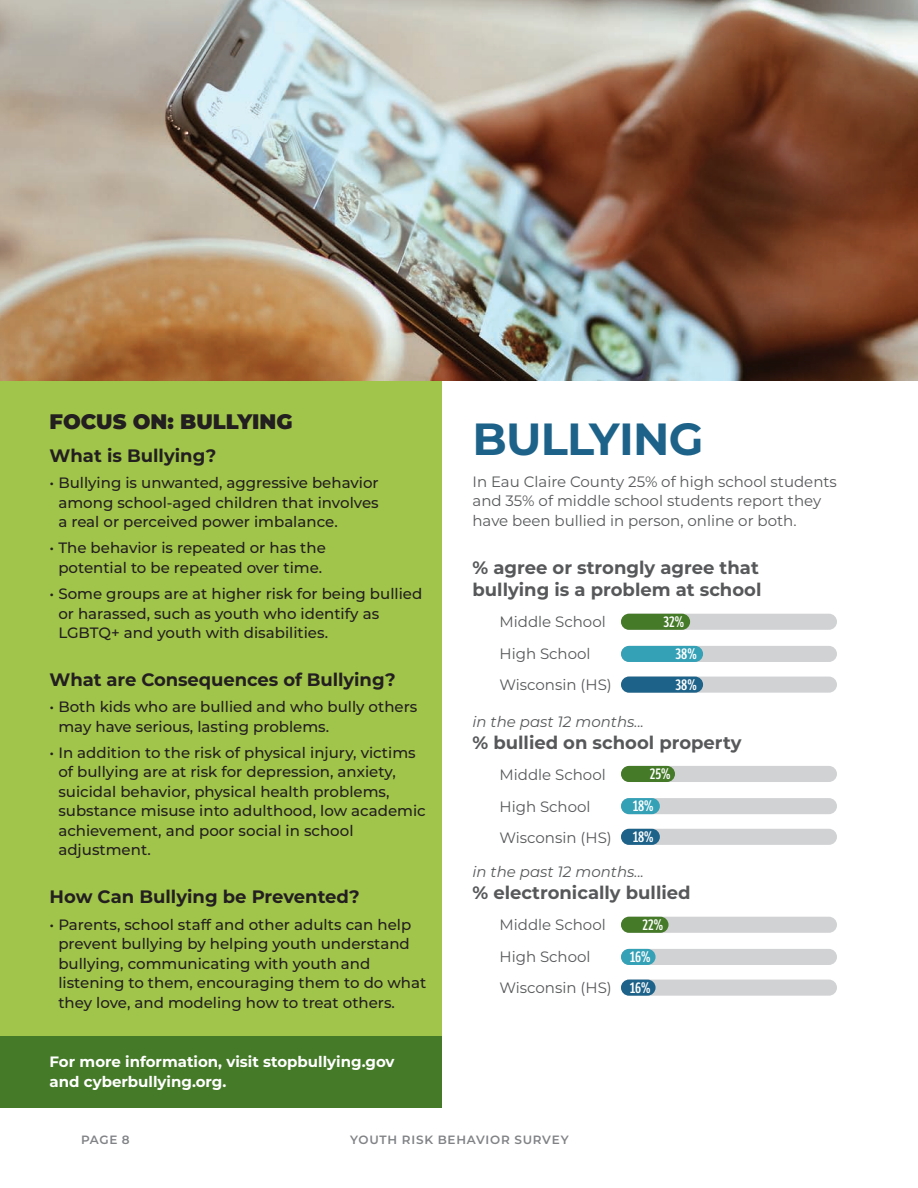
<style>
.page{position:relative;width:918px;height:1188px;background:#fff}
.page>*{position:absolute;margin:0;border:0;box-sizing:border-box;transform-origin:0 0}
.Page_Header{font:700 45px "Montserrat";letter-spacing:-.015em;color:#1d6289}
.TOC_-_Big_Heading{font:900 21px "Montserrat";color:#231f20}
.Paragraph_Heading{font:700 18px/21.6px "Montserrat";color:#57585a}
.Paragraph_Heading-2{font:700 18px "Montserrat";letter-spacing:-.005em;color:#231f20}
.Body_copy{font:500 15px/19.5px "Montserrat";color:#231f20}
.Body_copy-2{font:15px/19.5px "Montserrat";color:#57585a}
.TOC_-_Small_Heading{font:15px "Montserrat";color:#57585a}
.Body_copy-3{font:700 15px/19.5px "Montserrat";color:#fff}
.Body_copy-4{font:italic 15px "Montserrat";color:#57585a}
.Percentage{font:600 15px "LFT Etica Compressed";color:#fff}
.t1{font:600 12px "Montserrat";letter-spacing:.065em;color:#808285}
</style>
<div class="page">
<div style="left:0;top:380px;width:441px;height:728px;background:#a1c54a"></div>
<div style="left:0;top:1037px;width:441px;height:71px;background:#457a29"></div>
<img style="left:0;top:0;width:918px;height:380px">
<div style="left:621px;top:614px;width:216px;height:16px;background:#d1d2d4;border-radius:8px"></div>
<div style="left:621px;top:766px;width:216px;height:16px;background:#d1d2d4;border-radius:8px"></div>
<div style="left:621px;top:917px;width:216px;height:16px;background:#d1d2d4;border-radius:8px"></div>
<div style="left:621px;top:614px;width:69px;height:16px;background:#457a29;border-radius:8px"></div>
<div style="left:621px;top:766px;width:54px;height:16px;background:#457a29;border-radius:8px"></div>
<div style="left:621px;top:917px;width:48px;height:16px;background:#457a29;border-radius:8px"></div>
<div style="left:621px;top:646px;width:216px;height:16px;background:#d1d2d4;border-radius:8px"></div>
<div style="left:621px;top:798px;width:216px;height:16px;background:#d1d2d4;border-radius:8px"></div>
<div style="left:621px;top:949px;width:216px;height:16px;background:#d1d2d4;border-radius:8px"></div>
<div style="left:621px;top:646px;width:82px;height:16px;background:#35a1b7;border-radius:8px"></div>
<div style="left:621px;top:798px;width:39px;height:16px;background:#35a1b7;border-radius:8px"></div>
<div style="left:621px;top:949px;width:35px;height:16px;background:#35a1b7;border-radius:8px"></div>
<div style="left:621px;top:677px;width:216px;height:16px;background:#d1d2d4;border-radius:8px"></div>
<div style="left:621px;top:829px;width:216px;height:16px;background:#d1d2d4;border-radius:8px"></div>
<div style="left:621px;top:980px;width:216px;height:16px;background:#d1d2d4;border-radius:8px"></div>
<div style="left:621px;top:677px;width:82px;height:16px;background:#1d6289;border-radius:8px"></div>
<div style="left:621px;top:829px;width:39px;height:16px;background:#1d6289;border-radius:8px"></div>
<div style="left:621px;top:980px;width:35px;height:16px;background:#1d6289;border-radius:8px"></div>
<p class="TOC_-_Big_Heading" style="left:50px;top:406px;width:245px">FOCUS ON: BULLYING</p>
<p class="Paragraph_Heading-2" style="left:50px;top:442px;width:168px">What is Bullying?</p>
<p class="Body_copy" style="left:58px;top:472px;width:322px;text-align:justify;text-indent:-9px">• Bullying is unwanted, aggressive behavior among school-aged children that involves a real or perceived power imbalance.</p>
<p class="Body_copy" style="left:50px;top:538px;width:278px;text-align:center">• The behavior is repeated or has the potential to be repeated over time.</p>
<p class="Body_copy" style="left:58px;top:583px;width:365px;text-indent:-9px">• Some groups are at higher risk for being bullied or harassed, such as youth who identify as<br>LGBTQ+ and youth with disabilities.</p>
<p class="Paragraph_Heading-2" style="left:50px;top:667px;width:348px">What are Consequences of Bullying?</p>
<p class="Body_copy" style="left:58px;top:697px;width:361px;text-indent:-9px">• Both kids who are bullied and who bully others may have serious, lasting problems.</p>
<p class="Body_copy" style="left:58px;top:742px;width:369px;text-indent:-9px">• In addition to the risk of physical injury, victims of bullying are at risk for depression, anxiety, suicidal behavior, physical health problems, substance misuse into adulthood, low academic achievement, and poor social in school adjustment.</p>
<p class="Paragraph_Heading-2" style="left:50px;top:884px;width:312px">How Can Bullying be Prevented?</p>
<p class="Body_copy" style="left:58px;top:914px;width:369px;text-indent:-9px">• Parents, school staff and other adults can help prevent bullying by helping youth understand bullying, communicating with youth and listening to them, encouraging them to do what they love, and modeling how to treat others.</p>
<p class="Body_copy-3" style="left:50px;top:1051px;width:346px">For more information, visit stopbullying.gov and cyberbullying.org.</p>
<p class="Page_Header" style="left:472px;top:407px;width:232px">BULLYING</p>
<p class="Body_copy-2" style="left:472px;top:471px;width:366px">In Eau Claire County 25% of high school students and 35% of middle school students report they have been bullied in person, online or both.</p>
<p class="Paragraph_Heading" style="left:472px;top:556px;width:290px">% agree or strongly agree that bullying is a problem at school</p>
<p class="TOC_-_Small_Heading" style="left:500px;top:611px;width:108px">Middle School</p>
<p class="TOC_-_Small_Heading" style="left:500px;top:643px;width:93px">High School</p>
<p class="TOC_-_Small_Heading" style="left:500px;top:674px;width:114px">Wisconsin (HS)</p>
<p class="Body_copy-4" style="left:472px;top:711px;width:173px">in the past 12 months...</p>
<p class="Paragraph_Heading" style="left:472px;top:730px;width:270px">% bullied on school property</p>
<p class="TOC_-_Small_Heading" style="left:500px;top:764px;width:108px">Middle School</p>
<p class="TOC_-_Small_Heading" style="left:500px;top:796px;width:93px">High School</p>
<p class="TOC_-_Small_Heading" style="left:500px;top:827px;width:114px">Wisconsin (HS)</p>
<p class="Body_copy-4" style="left:472px;top:861px;width:173px">in the past 12 months...</p>
<p class="Paragraph_Heading" style="left:472px;top:881px;width:220px">% electronically bullied</p>
<p class="TOC_-_Small_Heading" style="left:500px;top:914px;width:108px">Middle School</p>
<p class="TOC_-_Small_Heading" style="left:500px;top:946px;width:93px">High School</p>
<p class="TOC_-_Small_Heading" style="left:500px;top:977px;width:114px">Wisconsin (HS)</p>
<p class="Percentage" style="left:663px;top:613px;width:22px">32%</p>
<p class="Percentage" style="left:676px;top:645px;width:23px">38%</p>
<p class="Percentage" style="left:676px;top:676px;width:23px">38%</p>
<p class="Percentage" style="left:650px;top:765px;width:22px">25%</p>
<p class="Percentage" style="left:633px;top:797px;width:22px">18%</p>
<p class="Percentage" style="left:633px;top:828px;width:22px">18%</p>
<p class="Percentage" style="left:642px;top:916px;width:22px">22%</p>
<p class="Percentage" style="left:630px;top:948px;width:22px">16%</p>
<p class="Percentage" style="left:630px;top:979px;width:22px">16%</p>
<p class="t1" style="left:81px;top:1131px;width:50px">PAGE 8</p>
<p class="t1" style="left:350px;top:1131px;width:220px">YOUTH RISK BEHAVIOR SURVEY</p>
</div>
